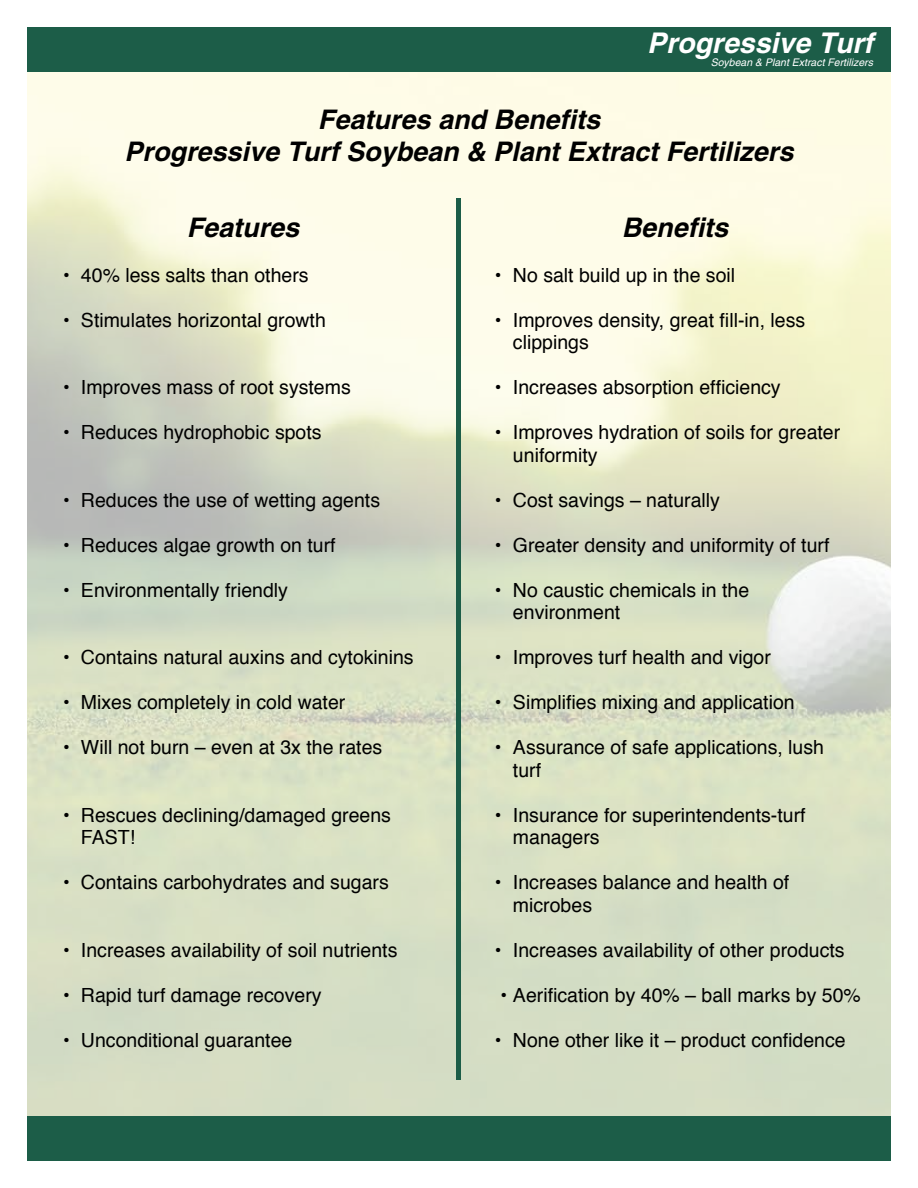
<style>
.page{position:relative;width:918px;height:1188px;background:#fff}
.page>*{position:absolute;margin:0;border:0;box-sizing:border-box;transform-origin:0 0}
.t1{font:italic 700 28.5px "Helvetica";color:#fff}
.t2{font:italic 700 27px/32.4px "Helvetica";color:#000;text-align:center}
.t3{font:19.5px/22.5px "Helvetica";color:#000}
.t4{font:italic 10.5px "Helvetica";color:#fff}
</style>
<div class="page">
<img style="left:27px;top:72px;width:864px;height:1044px">
<div style="left:27px;top:27px;width:864px;height:45px;background:#1c5d48"></div>
<hr style="left:457px;top:198px;width:4px;height:882px;background:#1c5d48">
<div style="left:27px;top:1116px;width:864px;height:45px;background:#1c5d48"></div>
<h1 class="t1" style="left:647px;top:26px;width:227px">Progressive Turf</h1>
<p class="t4" style="left:711px;top:56px;width:164px">Soybean &amp; Plant Extract Fertilizers</p>
<h2 class="t2" style="left:125px;top:103px;width:670px">Features and Benefits<br>Progressive Turf Soybean &amp; Plant Extract Fertilizers</h2>
<h2 class="t2" style="left:187px;top:211px;width:114px">Features</h2>
<p class="t3" style="left:63px;top:265px;width:247px">• 40% less salts than others</p>
<p class="t3" style="left:63px;top:310px;width:264px">• Stimulates horizontal growth</p>
<p class="t3" style="left:63px;top:377px;width:289px">• Improves mass of root systems</p>
<p class="t3" style="left:63px;top:422px;width:260px">• Reduces hydrophobic spots</p>
<p class="t3" style="left:63px;top:490px;width:319px">• Reduces the use of wetting agents</p>
<p class="t3" style="left:63px;top:535px;width:274px">• Reduces algae growth on turf</p>
<p class="t3" style="left:63px;top:580px;width:226px">• Environmentally friendly</p>
<p class="t3" style="left:63px;top:647px;width:352px">• Contains natural auxins and cytokinins</p>
<p class="t3" style="left:63px;top:693px;width:284px">• Mixes completely in cold water</p>
<p class="t3" style="left:63px;top:738px;width:321px">• Will not burn – even at 3x the rates</p>
<p class="t3" style="left:81px;top:805px;width:311px;text-indent:-18px">• Rescues declining/damaged greens<br>FAST!</p>
<p class="t3" style="left:63px;top:873px;width:327px">• Contains carbohydrates and sugars</p>
<p class="t3" style="left:63px;top:940px;width:336px">• Increases availability of soil nutrients</p>
<p class="t3" style="left:63px;top:985px;width:260px">• Rapid turf damage recovery</p>
<p class="t3" style="left:63px;top:1030px;width:231px">• Unconditional guarantee</p>
<h2 class="t2" style="left:622px;top:211px;width:108px">Benefits</h2>
<p class="t3" style="left:495px;top:265px;width:242px">• No salt build up in the soil</p>
<p class="t3" style="left:513px;top:310px;width:294px;text-indent:-18px">• Improves density, great fill-in, less clippings</p>
<p class="t3" style="left:495px;top:377px;width:287px">• Increases absorption efficiency</p>
<p class="t3" style="left:513px;top:422px;width:329px;text-indent:-18px">• Improves hydration of soils for greater uniformity</p>
<p class="t3" style="left:495px;top:490px;width:226px">• Cost savings – naturally</p>
<p class="t3" style="left:495px;top:535px;width:336px">• Greater density and uniformity of turf</p>
<p class="t3" style="left:513px;top:580px;width:238px;text-indent:-18px">• No caustic chemicals in the environment</p>
<p class="t3" style="left:495px;top:647px;width:277px">• Improves turf health and vigor</p>
<p class="t3" style="left:495px;top:693px;width:301px">• Simplifies mixing and application</p>
<p class="t3" style="left:513px;top:738px;width:313px;text-indent:-18px">• Assurance of safe applications, lush turf</p>
<p class="t3" style="left:513px;top:805px;width:294px;text-indent:-18px">• Insurance for superintendents-turf managers</p>
<p class="t3" style="left:513px;top:873px;width:278px;text-indent:-18px">• Increases balance and health of microbes</p>
<p class="t3" style="left:495px;top:940px;width:351px">• Increases availability of other products</p>
<p class="t3" style="left:500px;top:985px;width:362px">• Aerification by 40% – ball marks by 50%</p>
<p class="t3" style="left:495px;top:1030px;width:352px">• None other like it – product confidence</p>
</div>
